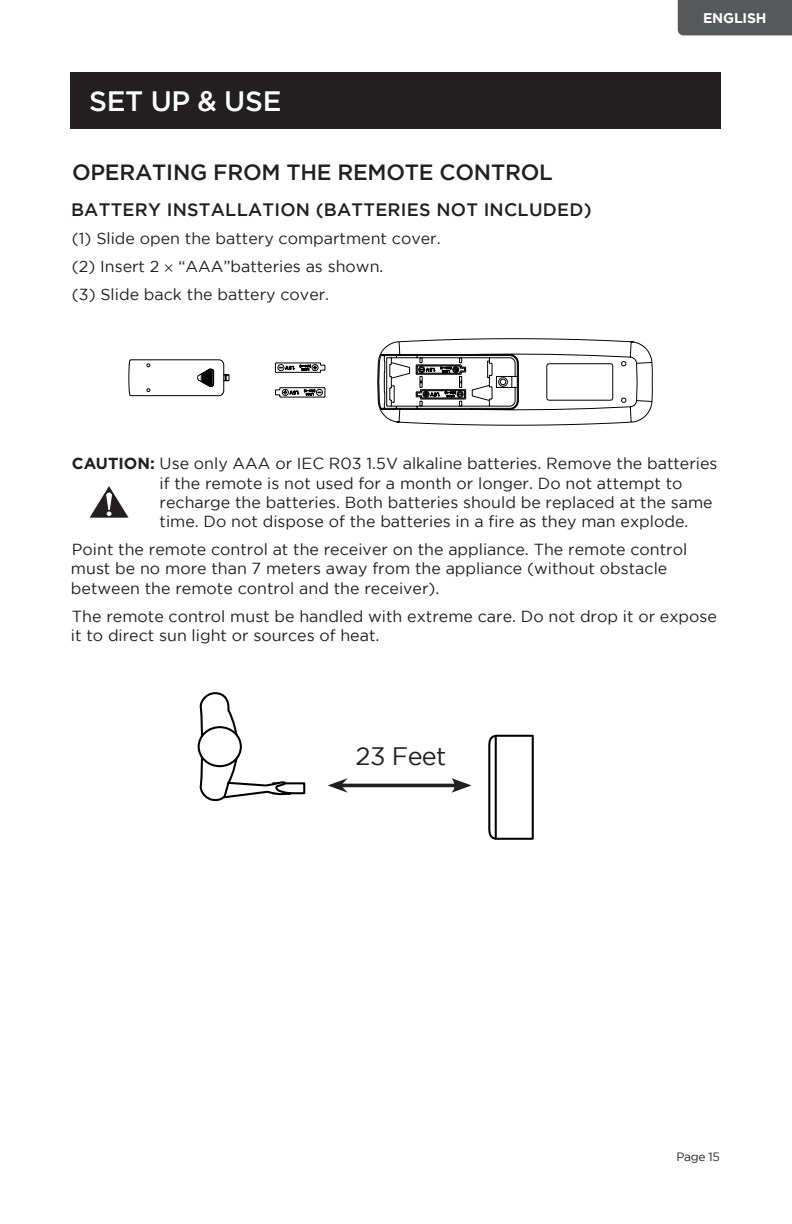
<style>
.page{position:relative;width:792px;height:1224px;background:#fff}
.page>*{position:absolute;margin:0;border:0;box-sizing:border-box;transform-origin:0 0}
.t1{font:500 28px "Gotham";letter-spacing:-.01em;color:#fff}
.t2{font:25.2px "Gotham";letter-spacing:-.025em;color:#231f20}
.t3{font:500 22px "Gotham";letter-spacing:-.01em;color:#231f20}
.t4{font:500 18px "Gotham";letter-spacing:.015em;color:#231f20}
.t5{font:16px/19.2px "Gotham";color:#231f20}
.t6{font:700 14px "Gotham";letter-spacing:-.01em;color:#fff}
.t7{font:12px "Gotham";letter-spacing:-.025em;color:#231f20}
.s1{font-family:"Minion Pro"}
.s2{font-weight:700}
</style>
<div class="page">
<div style="left:71px;top:72px;width:650px;height:57px;background:#231f20"></div>
<div style="left:272px;top:782px;width:33px;height:12px;border:2px solid #000"></div>
<svg style="left:488px;top:734px;width:46px;height:106px"></svg>
<hr style="left:495px;top:736px;width:2px;height:103px;background:#000">
<div style="left:198px;top:726px;width:44px;height:41px;border:2px solid #000;border-radius:50%"></div>
<svg style="left:199px;top:692px;width:94px;height:110px"></svg>
<hr style="left:341px;top:784px;width:117px;height:3px;background:#231f20">
<svg style="left:328px;top:778px;width:20px;height:15px"></svg>
<svg style="left:451px;top:778px;width:21px;height:15px"></svg>
<svg style="left:128px;top:338px;width:525px;height:88px"></svg>
<svg style="left:378px;top:354px;width:112px;height:53px"></svg>
<svg style="left:90px;top:486px;width:39px;height:32px"></svg>
<div style="left:678px;top:0;width:114px;height:35px;background:#57585a"></div>
<h1 class="t1" style="left:89px;top:85px;width:194px">SET UP &amp; USE</h1>
<h3 class="t3" style="left:72px;top:160px;width:482px">OPERATING FROM THE REMOTE CONTROL</h3>
<p class="t4" style="left:71px;top:199px;width:522px">BATTERY INSTALLATION (BATTERIES NOT INCLUDED)</p>
<p class="t5" style="left:72px;top:224px;width:370px;line-height:28.2px">(1) Slide open the battery compartment cover. (2) Insert 2 <span class="s1">×</span> “AAA”batteries as shown.<br>(3) Slide back the battery cover.</p>
<p class="t6" style="left:703px;top:10px;width:65px">ENGLISH</p>
<p class="t5" style="left:160px;top:454px;width:559px;text-indent:-88px"><span class="s2">CAUTION:</span> Use only AAA or IEC R03 1.5V alkaline batteries. Remove the batteries if the remote is not used for a month or longer. Do not attempt to recharge the batteries. Both batteries should be replaced at the same time. Do not dispose of the batteries in a fire as they man explode.</p>
<p class="t5" style="left:71px;top:540px;width:618px">Point the remote control at the receiver on the appliance. The remote control must be no more than 7 meters away from the appliance (without obstacle between the remote control and the receiver).</p>
<p class="t5" style="left:71px;top:606px;width:648px">The remote control must be handled with extreme care. Do not drop it or expose it to direct sun light or sources of heat.</p>
<h2 class="t2" style="left:356px;top:742px;width:92px">23 Feet</h2>
<p class="t7" style="left:676px;top:1150px;width:45px">Page 15</p>
</div>
